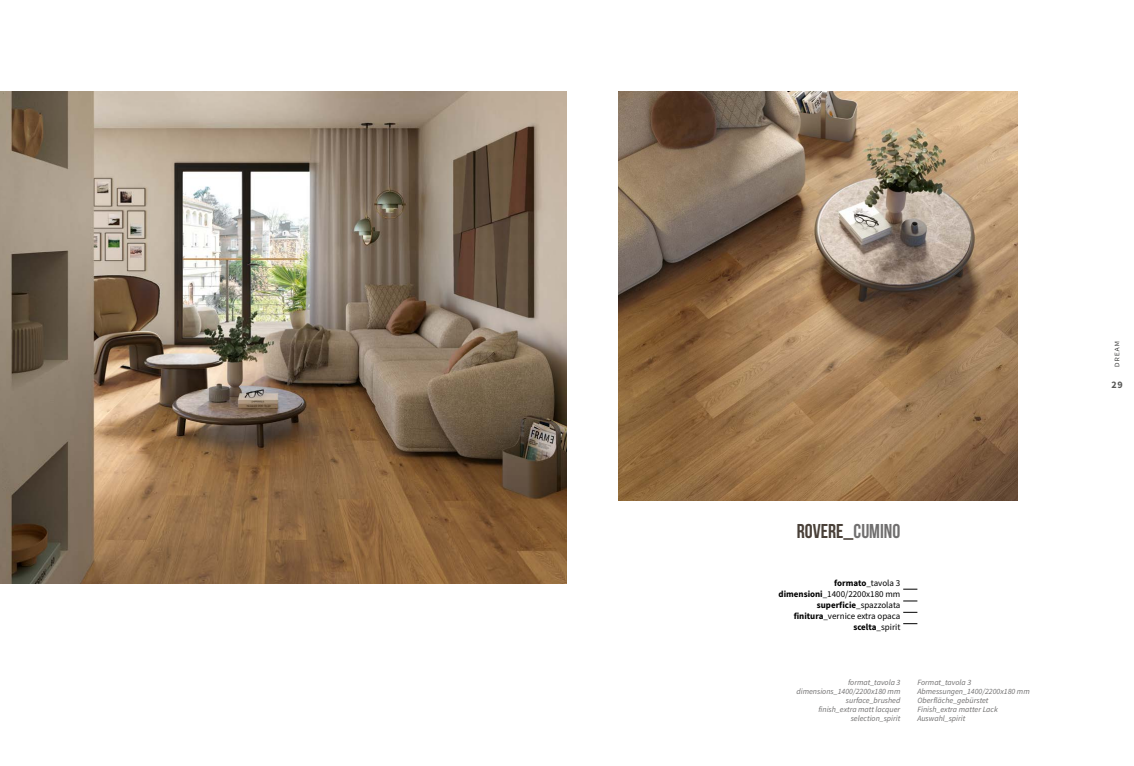
<style>
.page{position:relative;width:1134px;height:766px;background:#fff}
.page>*{position:absolute;margin:0;border:0;box-sizing:border-box;transform-origin:0 0}
.t1{font:20px "Bebas Neue";color:#494038}
.t2{font:700 10px "Source Sans Pro";color:#575756}
.t3{font:9px/11px "Source Sans Pro";color:#000;text-align:right}
.t4{font:italic 8px/9px "Source Sans Pro";color:#706f6f}
.s1{color:#706f6f}
.s2{font-weight:700}
</style>
<div class="page">
<img style="left:0;top:92px;width:567px;height:491px">
<img style="left:618px;top:92px;width:399px;height:408px">
<svg style="left:903px;top:600px;width:14px;height:1px"></svg>
<svg style="left:903px;top:611px;width:14px;height:1px"></svg>
<svg style="left:903px;top:623px;width:14px;height:1px"></svg>
<svg style="left:903px;top:588px;width:14px;height:1px"></svg>
<svg style="left:1115px;top:341px;width:4px;height:25px"></svg>
<h1 class="t1" style="left:797px;top:520px;width:105px">ROVERE_<span class="s1">CUMINO</span></h1>
<p class="t3" style="left:778px;top:577px;width:123px"><span class="s2">formato</span>_tavola 3 <span class="s2">dimensioni</span>_1400/2200x180 mm <span class="s2">superficie</span>_spazzolata <span class="s2">finitura</span>_vernice extra opaca <span class="s2">scelta</span>_spirit</p>
<p class="t4" style="left:796px;top:677px;width:105px;text-align:right">format_tavola 3 dimensions_1400/2200x180 mm surface_brushed<br>finish_extra matt lacquer selection_spirit</p>
<p class="t4" style="left:917px;top:677px;width:114px">Format_tavola 3<br>Abmessungen_1400/2200x180 mm<br>Oberfläche_gebürstet<br>Finish_extra matter Lack<br>Auswahl_spirit</p>
<p class="t2" style="left:1111px;top:378px;width:13px">29</p>
</div>
